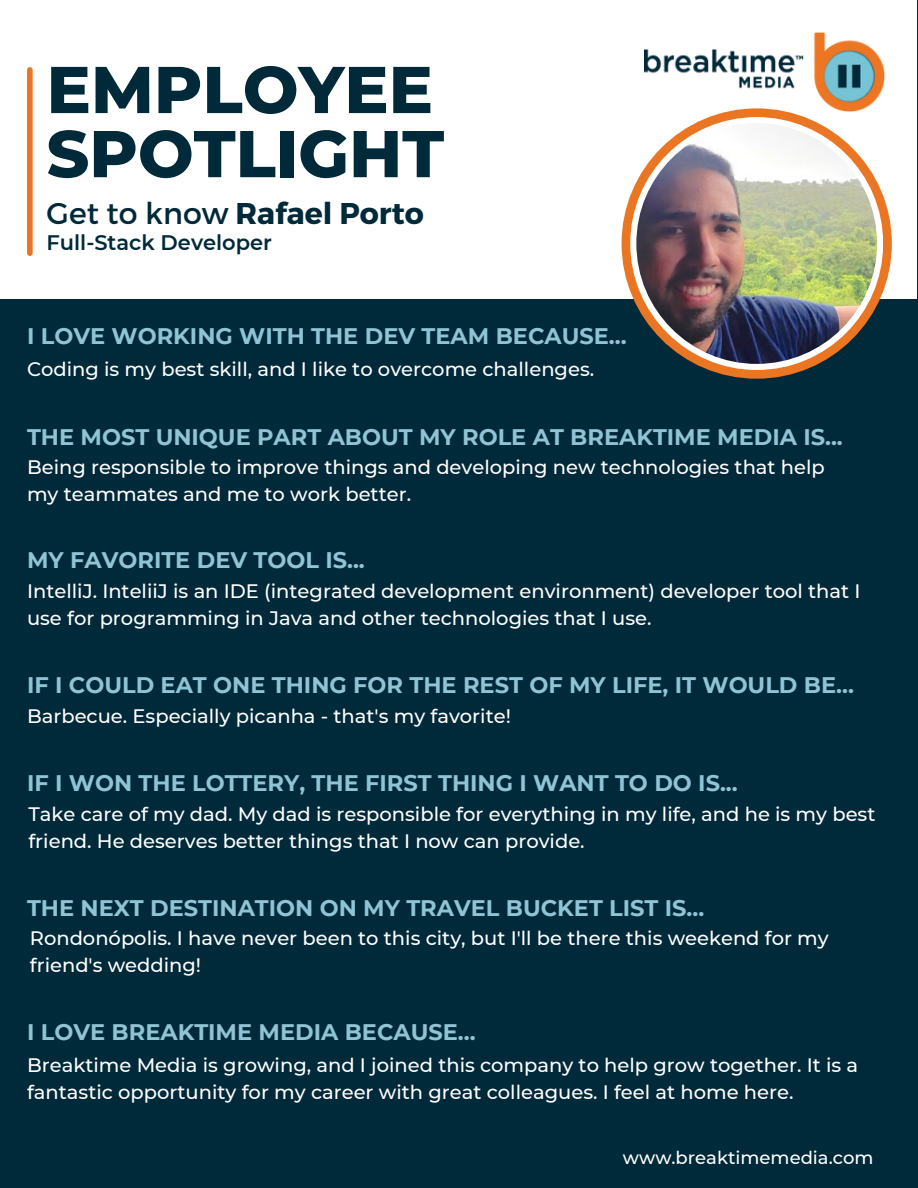
<style>
.page{position:relative;width:918px;height:1188px;background:#002939}
.page>*{position:absolute;margin:0;border:0;box-sizing:border-box;transform-origin:0 0}
.t1{font:800 66px/64.2px "Montserrat";color:#002939}
.t2{font:700 30px "Montserrat";color:#002939}
.t3{font:700 22.5px "Montserrat";color:#8fc4d5}
.t4{font:600 21px "Montserrat";color:#002939}
.t5{font:500 19.5px/27px "Montserrat";color:#fff}
.t6{font:500 18px "Montserrat";color:#fff}
.s1{font-weight:400}
</style>
<div class="page">
<div style="left:0;top:0;width:916px;height:298px;background:#fff"></div>
<div style="left:622px;top:108px;width:270px;height:271px;background:#ea7623;border-radius:50%"></div>
<div style="left:630px;top:117px;width:253px;height:253px;background:#fff;border-radius:50%"></div>
<img style="left:636px;top:123px;width:241px;height:241px;border-radius:50%">
<div style="left:27px;top:70px;width:6px;height:183px;background:#ea7623"></div>
<img style="left:644px;top:33px;width:241px;height:79px">
<h1 class="t1" style="left:47px;top:57px;width:399px">EMPLOYEE<br>SPOTLIGHT</h1>
<h2 class="t2" style="left:47px;top:193px;width:379px"><span class="s1">Get to know</span> Rafael Porto</h2>
<p class="t4" style="left:47px;top:230px;width:227px">Full-Stack Developer</p>
<p class="t3" style="left:27px;top:322px;width:601px">I LOVE WORKING WITH THE DEV TEAM BECAUSE...</p>
<p class="t5" style="left:27px;top:356px;width:569px">Coding is my best skill, and I like to overcome challenges.</p>
<p class="t3" style="left:27px;top:423px;width:817px">THE MOST UNIQUE PART ABOUT MY ROLE AT BREAKTIME MEDIA IS...</p>
<p class="t5" style="left:27px;top:453px;width:799px">Being responsible to improve things and developing new technologies that help my teammates and me to work better.</p>
<p class="t3" style="left:27px;top:546px;width:339px">MY FAVORITE DEV TOOL IS...</p>
<p class="t5" style="left:27px;top:578px;width:835px">IntelliJ. InteliiJ is an IDE (integrated development environment) developer tool that I use for programming in Java and other technologies that I use.</p>
<p class="t3" style="left:27px;top:672px;width:828px">IF I COULD EAT ONE THING FOR THE REST OF MY LIFE, IT WOULD BE...</p>
<p class="t5" style="left:27px;top:702px;width:485px">Barbecue. Especially picanha - that's my favorite!</p>
<p class="t3" style="left:27px;top:769px;width:712px">IF I WON THE LOTTERY, THE FIRST THING I WANT TO DO IS...</p>
<p class="t5" style="left:28px;top:800px;width:848px">Take care of my dad. My dad is responsible for everything in my life, and he is my best friend. He deserves better things that I now can provide.</p>
<p class="t3" style="left:27px;top:894px;width:679px">THE NEXT DESTINATION ON MY TRAVEL BUCKET LIST IS...</p>
<p class="t5" style="left:30px;top:925px;width:800px">Rondonópolis. I have never been to this city, but I'll be there this weekend for my friend's wedding!</p>
<p class="t3" style="left:27px;top:1019px;width:450px">I LOVE BREAKTIME MEDIA BECAUSE...</p>
<p class="t5" style="left:27px;top:1052px;width:833px">Breaktime Media is growing, and I joined this company to help grow together. It is a fantastic opportunity for my career with great colleagues. I feel at home here.</p>
<p class="t6" style="left:623px;top:1146px;width:252px">www.breaktimemedia.com</p>
</div>
